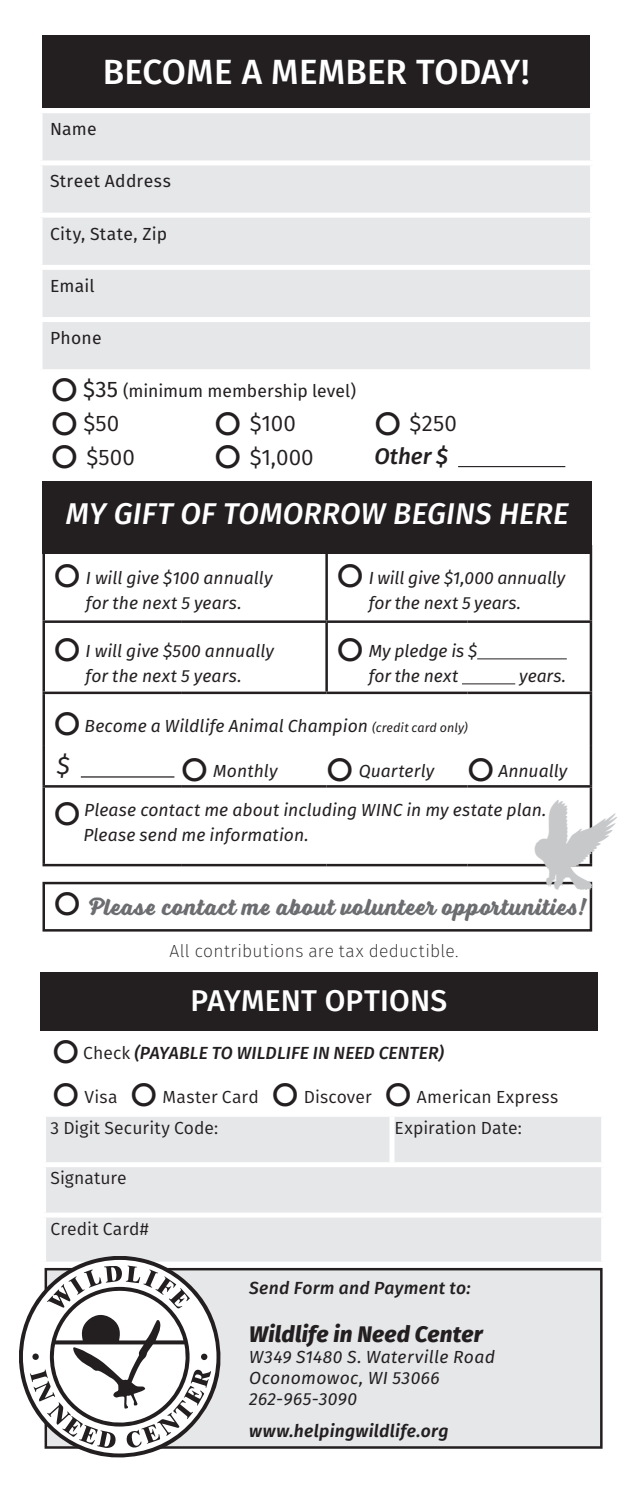
<style>
.page{position:relative;width:630px;height:1485px;background:#fff}
.page>*{position:absolute;margin:0;border:0;box-sizing:border-box;transform-origin:0 0}
.Inside_Titles_White{font:500 35px "Fira Sans";color:#fff}
.Inside_Titles_White-2{font:italic 500 30px "Fira Sans";letter-spacing:.005em;color:#fff}
.Inside_Titles_White-3{font:500 30px "Fira Sans";letter-spacing:.005em;color:#fff}
.Body_Copy_Black_Text{font:700 25px "Voltage";letter-spacing:.025em;color:#6c6d70}
.Body_Copy_Black_Text-2{font:italic 25px "Fira Sans";color:#231f20}
.Body_Copy_Black_Text-3{font:22.5px "Fira Sans";letter-spacing:.005em;color:#231f20}
.t1{font:italic 800 22.5px "Fira Sans";letter-spacing:.01em;color:#231f20}
.Body_Copy_Black_Text-4{font:italic 500 22.5px "Fira Sans";color:#231f20}
.Body_Copy_Black_Text-5{font:italic 17.5px/25px "Fira Sans";letter-spacing:.005em;color:#231f20;text-align:center}
.Body_Copy_Black_Text-6{font:17.5px "Fira Sans";letter-spacing:.005em;color:#231f20}
.Body_Copy_Black_Text-7{font:17.5px "Fira Sans";letter-spacing:.015em;color:#231f20}
.Body_Copy_Black_Text-8{font:italic 500 17.5px "Fira Sans";letter-spacing:.01em;color:#231f20}
.t2{font:200 17.5px "Fira Sans";letter-spacing:.015em;color:#231f20}
.Body_Copy_Black_Text-9{font:italic 17.5px "Fira Sans";letter-spacing:.025em;color:#231f20}
.t3{font:italic 600 17.5px "Fira Sans";letter-spacing:.02em;color:#231f20}
.s1{font-family:"Futura";font-weight:500;font-size:30px}
.s2{font-size:22.5px}
.s3{font-family:"Futura";font-weight:500;font-style:normal;font-size:30px}
.s4{font-size:12.5px}
.s5{font-family:"Futura";font-weight:500;font-size:30px;color:#231f20}
.s6{font-family:"Futura";font-style:normal;font-size:30px}
.s7{font-weight:400;font-style:normal}
</style>
<div class="page">
<div style="left:46px;top:1117px;width:555px;height:145px;background:#e6e7e9"></div>
<div style="left:390px;top:1117px;width:5px;height:45px;background:#fff"></div>
<div style="left:41px;top:1162px;width:351px;height:5px;background:#fff"></div>
<div style="left:41px;top:1213px;width:351px;height:5px;background:#fff"></div>
<div style="left:392px;top:1213px;width:214px;height:5px;background:#fff"></div>
<div style="left:392px;top:1162px;width:214px;height:5px;background:#fff"></div>
<div style="left:46px;top:1269px;width:555px;height:179px;background:#e6e7e9"></div>
<div style="left:45px;top:1268px;width:558px;height:181px;border:2px solid #231f20"></div>
<div style="left:42px;top:35px;width:548px;height:72px;background:#231f20"></div>
<hr style="left:42px;top:548px;width:3px;height:72px;background:#231f20">
<hr style="left:325px;top:548px;width:3px;height:72px;background:#231f20">
<hr style="left:590px;top:548px;width:2px;height:72px;background:#231f20">
<hr style="left:42px;top:620px;width:139px;height:3px;background:#231f20">
<hr style="left:42px;top:623px;width:3px;height:69px;background:#231f20">
<hr style="left:181px;top:620px;width:146px;height:3px;background:#231f20">
<hr style="left:327px;top:620px;width:141px;height:3px;background:#231f20">
<hr style="left:325px;top:623px;width:3px;height:69px;background:#231f20">
<hr style="left:468px;top:620px;width:124px;height:3px;background:#231f20">
<hr style="left:590px;top:623px;width:2px;height:69px;background:#231f20">
<hr style="left:42px;top:692px;width:139px;height:2px;background:#231f20">
<hr style="left:42px;top:694px;width:3px;height:51px;background:#231f20">
<hr style="left:181px;top:692px;width:146px;height:2px;background:#231f20">
<hr style="left:327px;top:692px;width:141px;height:2px;background:#231f20">
<hr style="left:468px;top:692px;width:124px;height:2px;background:#231f20">
<hr style="left:590px;top:694px;width:2px;height:51px;background:#231f20">
<hr style="left:42px;top:745px;width:3px;height:40px;background:#231f20">
<hr style="left:590px;top:745px;width:2px;height:40px;background:#231f20">
<hr style="left:42px;top:785px;width:139px;height:3px;background:#231f20">
<hr style="left:42px;top:788px;width:3px;height:76px;background:#231f20">
<hr style="left:181px;top:785px;width:146px;height:3px;background:#231f20">
<hr style="left:327px;top:785px;width:141px;height:3px;background:#231f20">
<hr style="left:468px;top:785px;width:124px;height:3px;background:#231f20">
<hr style="left:590px;top:788px;width:2px;height:76px;background:#231f20">
<hr style="left:42px;top:864px;width:139px;height:2px;background:#231f20">
<hr style="left:181px;top:864px;width:146px;height:2px;background:#231f20">
<hr style="left:327px;top:864px;width:141px;height:2px;background:#231f20">
<hr style="left:468px;top:864px;width:124px;height:2px;background:#231f20">
<hr style="left:477px;top:658px;width:90px;height:1px;background:#231f20">
<hr style="left:462px;top:683px;width:53px;height:1px;background:#231f20">
<hr style="left:81px;top:776px;width:93px;height:2px;background:#231f20">
<div style="left:42px;top:113px;width:548px;height:256px;background:#e6e7e9"></div>
<div style="left:38px;top:160px;width:557px;height:5px;background:#fff"></div>
<div style="left:38px;top:213px;width:557px;height:5px;background:#fff"></div>
<div style="left:38px;top:265px;width:557px;height:5px;background:#fff"></div>
<div style="left:38px;top:317px;width:557px;height:5px;background:#fff"></div>
<hr style="left:458px;top:466px;width:107px;height:1px;background:#231f20">
<div style="left:42px;top:482px;width:550px;height:72px;background:#231f20"></div>
<div style="left:42px;top:882px;width:550px;height:50px;border:2px solid #231f20"></div>
<svg style="left:19px;top:1256px;width:202px;height:201px"></svg>
<svg style="left:30px;top:1266px;width:181px;height:182px"></svg>
<div style="left:32px;top:1353px;width:7px;height:7px;background:#231f20;border-radius:50%"></div>
<div style="left:40px;top:972px;width:558px;height:59px;background:#231f20"></div>
<svg style="left:525px;top:793px;width:68px;height:107px"></svg>
<p class="Inside_Titles_White" style="left:103px;top:47px;width:428px">BECOME A MEMBER TODAY!</p>
<p class="Body_Copy_Black_Text-7" style="left:50px;top:117px;width:48px">Name</p>
<p class="Body_Copy_Black_Text-7" style="left:50px;top:169px;width:122px">Street Address</p>
<p class="Body_Copy_Black_Text-7" style="left:50px;top:221px;width:119px">City, State, Zip</p>
<p class="Body_Copy_Black_Text-7" style="left:50px;top:273px;width:46px">Email</p>
<p class="Body_Copy_Black_Text-7" style="left:50px;top:326px;width:53px">Phone</p>
<p class="Body_Copy_Black_Text-7" style="left:51px;top:379px;width:306px"><span class="s1">O</span> <span class="s2">$35</span> (minimum membership level)</p>
<p class="Body_Copy_Black_Text-3" style="left:51px;top:407px;width:69px"><span class="s1">O</span> $50</p>
<p class="Body_Copy_Black_Text-3" style="left:215px;top:407px;width:83px"><span class="s1">O</span> $100</p>
<p class="Body_Copy_Black_Text-3" style="left:374px;top:407px;width:84px"><span class="s1">O</span> $250</p>
<p class="Body_Copy_Black_Text-3" style="left:51px;top:441px;width:85px"><span class="s1">O</span> $500</p>
<p class="Body_Copy_Black_Text-3" style="left:215px;top:441px;width:101px"><span class="s1">O</span> $1,000</p>
<p class="Body_Copy_Black_Text-4" style="left:374px;top:441px;width:75px">Other $</p>
<p class="Inside_Titles_White-2" style="left:66px;top:493px;width:504px">MY GIFT OF TOMORROW BEGINS HERE</p>
<p class="Body_Copy_Black_Text-5" style="left:54px;top:565px;width:220px"><span class="s3">O</span> I will give $100 annually for the next 5 years.</p>
<p class="Body_Copy_Black_Text-5" style="left:369px;top:565px;width:198px;text-align:left;text-indent:-32px"><span class="s3">O</span> I will give $1,000 annually for the next 5 years.</p>
<p class="Body_Copy_Black_Text-5" style="left:54px;top:639px;width:222px"><span class="s3">O</span> I will give $500 annually for the next 5 years.</p>
<p class="Body_Copy_Black_Text-5" style="left:369px;top:639px;width:110px;text-align:left;text-indent:-32px"><span class="s3">O</span> My pledge is $ for the next</p>
<p class="Body_Copy_Black_Text-5" style="left:519px;top:664px;width:48px">years.</p>
<p class="Body_Copy_Black_Text-5" style="left:54px;top:713px;width:416px"><span class="s3">O</span> Become a Wildlife Animal Champion <span class="s4">(credit card only)</span></p>
<p class="Body_Copy_Black_Text-2" style="left:57px;top:748px;width:15px">$</p>
<p class="Body_Copy_Black_Text-5" style="left:181px;top:759px;width:98px"><span class="s3">O</span> Monthly</p>
<p class="Body_Copy_Black_Text-5" style="left:327px;top:759px;width:109px"><span class="s3">O</span> Quarterly</p>
<p class="Body_Copy_Black_Text-5" style="left:468px;top:759px;width:101px"><span class="s3">O</span> Annually</p>
<p class="Body_Copy_Black_Text-5" style="left:54px;top:797px;width:494px"><span class="s3">O</span> Please contact me about including WINC in my estate plan.</p>
<p class="Body_Copy_Black_Text-5" style="left:83px;top:822px;width:227px">Please send me information.</p>
<p class="Body_Copy_Black_Text" style="left:54px;top:892px;width:535px"><span class="s5">O</span> Please contact me about volunteer opportunities!</p>
<p class="t2" style="left:169px;top:939px;width:291px">All contributions are tax deductible.</p>
<p class="Inside_Titles_White-3" style="left:190px;top:979px;width:258px">PAYMENT OPTIONS</p>
<p class="Body_Copy_Black_Text-8" style="left:52px;top:1041px;width:393px"><span class="s6">O</span> <span class="s7">Check</span> (PAYABLE TO WILDLIFE IN NEED CENTER)</p>
<p class="Body_Copy_Black_Text-6" style="left:52px;top:1085px;width:507px"><span class="s1">O</span> Visa <span class="s1">O</span> Master Card <span class="s1">O</span> Discover <span class="s1">O</span> American Express</p>
<p class="Body_Copy_Black_Text-6" style="left:51px;top:1115px;width:169px">3 Digit Security Code:</p>
<p class="Body_Copy_Black_Text-6" style="left:395px;top:1115px;width:129px">Expiration Date:</p>
<p class="Body_Copy_Black_Text-6" style="left:51px;top:1166px;width:78px">Signature</p>
<p class="Body_Copy_Black_Text-6" style="left:51px;top:1216px;width:100px">Credit Card#</p>
<p class="Body_Copy_Black_Text-8" style="left:249px;top:1275px;width:223px">Send Form and Payment to:</p>
<p class="t1" style="left:249px;top:1318px;width:235px">Wildlife in Need Center</p>
<p class="Body_Copy_Black_Text-5" style="left:249px;top:1344px;width:247px">W349 S1480 S. Waterville Road</p>
<p class="Body_Copy_Black_Text-9" style="left:249px;top:1365px;width:192px">Oconomowoc, WI 53066</p>
<p class="Body_Copy_Black_Text-9" style="left:249px;top:1386px;width:109px">262-965-3090</p>
<p class="t3" style="left:249px;top:1418px;width:201px">www.helpingwildlife.org</p>
</div>
